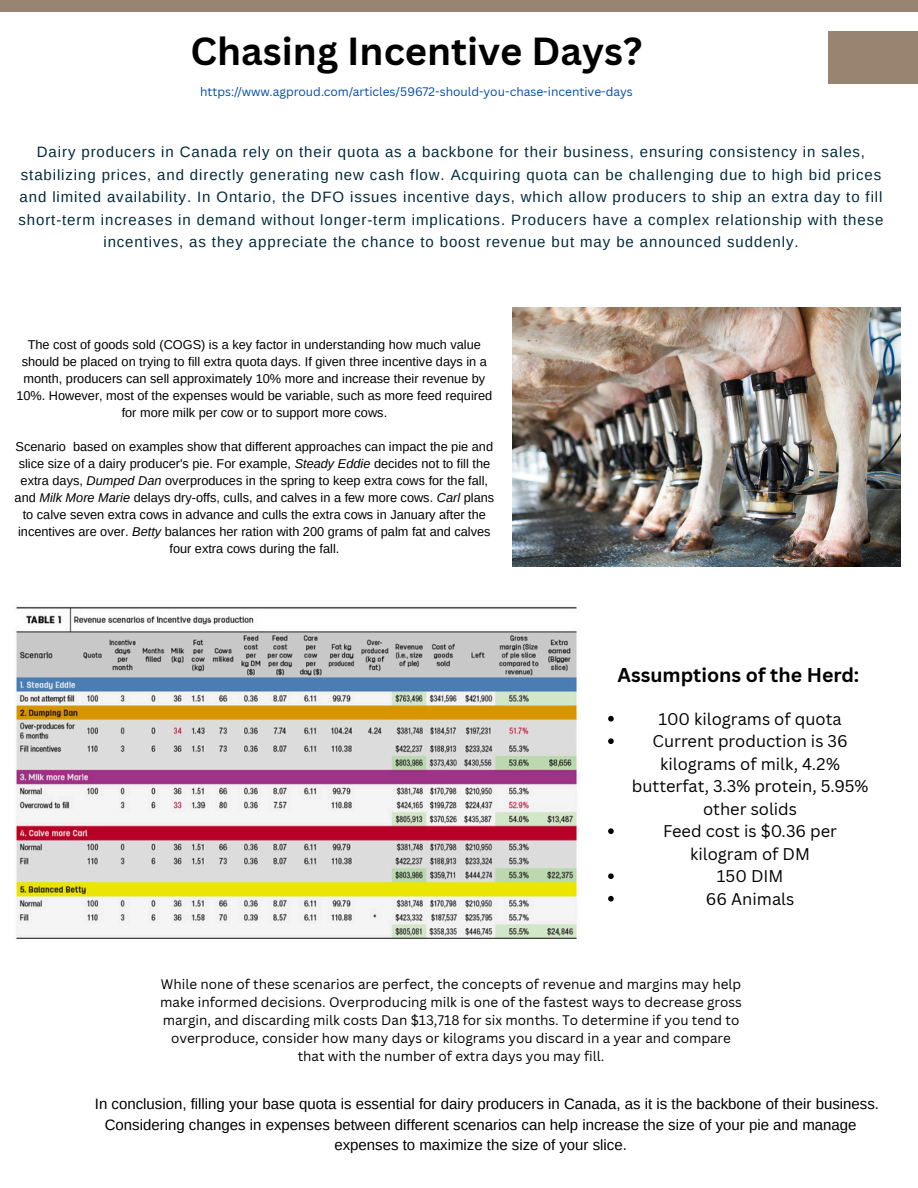
<style>
.page{position:relative;width:918px;height:1188px;background:#fff}
.page>*{position:absolute;margin:0;border:0;box-sizing:border-box;transform-origin:0 0}
.t1{font:700 38.1px "Canva Sans";color:#000}
.t2{font:700 19.5px "Canva Sans";color:#000}
.t3{font:16.5px/22.5px "Canva Sans";color:#000;text-align:center}
.t4{font:15px/22.5px "Arimo";letter-spacing:.06em;color:#022a3d;text-align:center}
.t5{font:15px "Arimo";color:#000}
.t6{font:13.5px/18px "Canva Sans";color:#000;text-align:center}
.t7{font:12.75px/17px "Arimo";color:#000;text-align:center}
.t8{font:12px "Canva Sans";color:#004aad}
.s1{font-style:italic}
</style>
<div class="page">
<div style="left:0;top:0;width:918px;height:12px;background:#988470"></div>
<div style="left:828px;top:32px;width:90px;height:52px;background:#988470"></div>
<img style="left:16px;top:606px;width:561px;height:332px">
<img style="left:513px;top:308px;width:388px;height:258px">
<svg style="left:608px;top:716px;width:6px;height:6px"></svg>
<svg style="left:608px;top:738px;width:6px;height:6px"></svg>
<svg style="left:608px;top:828px;width:6px;height:6px"></svg>
<svg style="left:608px;top:873px;width:6px;height:6px"></svg>
<svg style="left:608px;top:896px;width:6px;height:6px"></svg>
<p class="t1" style="left:191px;top:24px;width:453px">Chasing Incentive Days?</p>
<p class="t8" style="left:200px;top:83px;width:434px">https://www.agproud.com/articles/59672-should-you-chase-incentive-days</p>
<h4 class="t4" style="left:19px;top:141px;width:867px">Dairy producers in Canada rely on their quota as a backbone for their business, ensuring consistency in sales, stabilizing prices, and directly generating new cash flow. Acquiring quota can be challenging due to high bid prices and limited availability. In Ontario, the DFO issues incentive days, which allow producers to ship an extra day to fill short-term increases in demand without longer-term implications. Producers have a complex relationship with these incentives, as they appreciate the chance to boost revenue but may be announced suddenly.</h4>
<h1 class="t7" style="left:16px;top:336px;width:477px">The cost of goods sold (COGS) is a key factor in understanding how much value should be placed on trying to fill extra quota days. If given three incentive days in a month, producers can sell approximately 10% more and increase their revenue by 10%. However, most of the expenses would be variable, such as more feed required for more milk per cow or to support more cows.</h1>
<p class="t7" style="left:15px;top:438px;width:481px">Scenario based on examples show that different approaches can impact the pie and slice size of a dairy producer's pie. For example, <span class="s1">Steady Eddie</span> decides not to fill the extra days, <span class="s1">Dumped Dan</span> overproduces in the spring to keep extra cows for the fall, and <span class="s1">Milk More Marie</span> delays dry-offs, culls, and calves in a few more cows. <span class="s1">Carl</span> plans to calve seven extra cows in advance and culls the extra cows in January after the incentives are over. <span class="s1">Betty</span> balances her ration with 200 grams of palm fat and calves four extra cows during the fall.</p>
<p class="t2" style="left:617px;top:661px;width:243px">Assumptions of the Herd:</p>
<h2 class="t3" style="left:659px;top:707px;width:185px">100 kilograms of quota</h2>
<p class="t3" style="left:632px;top:730px;width:238px">Current production is 36 kilograms of milk, 4.2% butterfat, 3.3% protein, 5.95% other solids</p>
<p class="t3" style="left:663px;top:820px;width:175px">Feed cost is $0.36 per kilogram of DM</p>
<p class="t3" style="left:717px;top:865px;width:68px">150 DIM</p>
<p class="t3" style="left:706px;top:887px;width:90px">66 Animals</p>
<h4 class="t6" style="left:160px;top:975px;width:583px">While none of these scenarios are perfect, the concepts of revenue and margins may help make informed decisions. Overproducing milk is one of the fastest ways to decrease gross margin, and discarding milk costs Dan $13,718 for six months. To determine if you tend to overproduce, consider how many days or kilograms you discard in a year and compare that with the number of extra days you may fill.</h4>
<h3 class="t5" style="left:95px;top:1096px;width:786px">In conclusion, filling your base quota is essential for dairy producers in Canada, as it is the backbone of their business.</h3>
<h3 class="t5" style="left:105px;top:1116px;width:753px">Considering changes in expenses between different scenarios can help increase the size of your pie and manage</h3>
<h3 class="t5" style="left:334px;top:1136px;width:294px">expenses to maximize the size of your slice.</h3>
</div>
